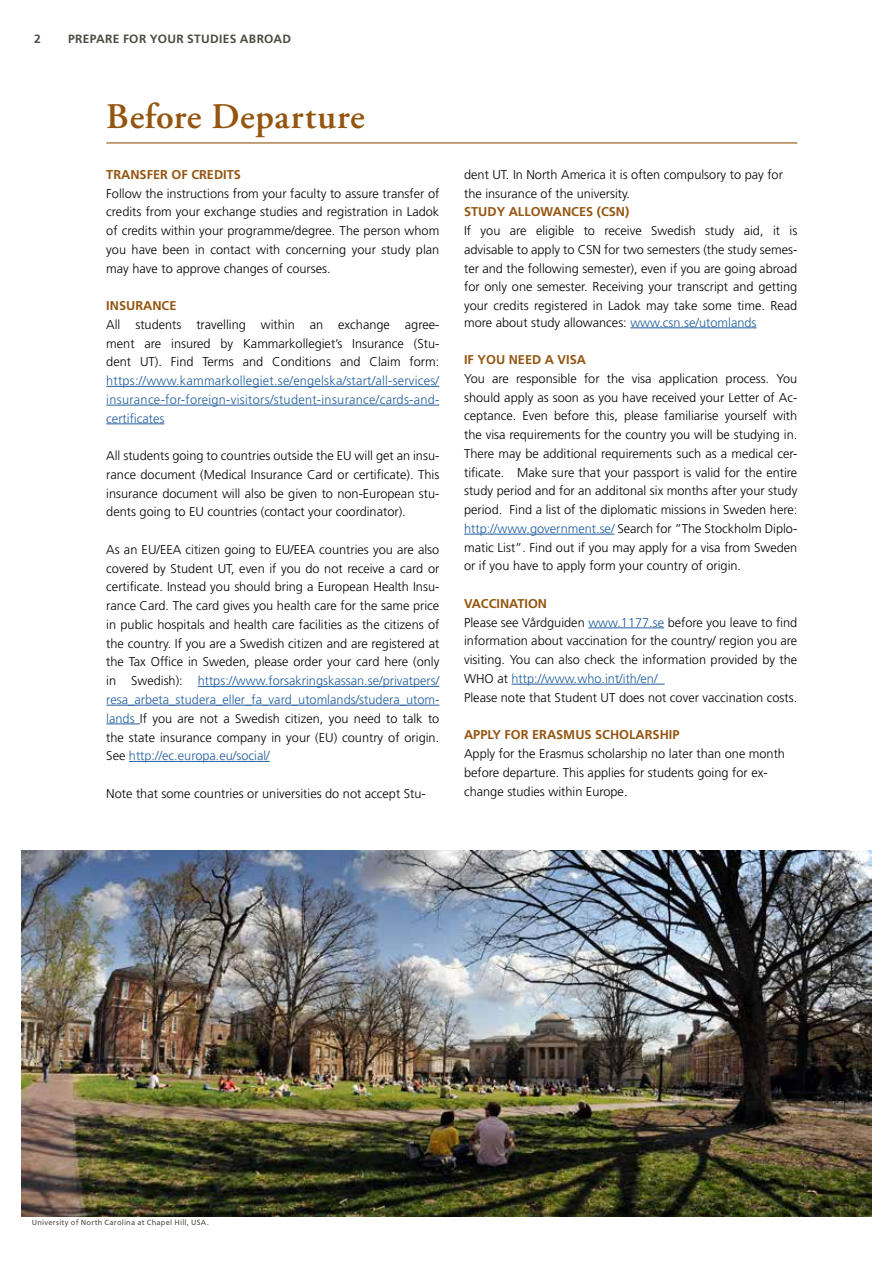
<style>
.page{position:relative;width:893px;height:1263px;background:#fff}
.page>*{position:absolute;margin:0;border:0;box-sizing:border-box;transform-origin:0 0}
.t1{font:600 36px "Adobe Garamond Pro";letter-spacing:.015em;color:#945510}
.t2{font:300 12.75px/18.8px "Frutiger LT Std";color:#000;text-align:justify}
.t3{font:300 12.75px/18.8px "Frutiger LT Std";letter-spacing:.025em;color:#215e9e;text-align:justify}
.t4{font:700 12.75px "Frutiger LT Std";color:#945510}
.t5{font:700 12px "Frutiger LT Std";letter-spacing:.025em;color:#4d4c44}
.t6{font:7.5px "Frutiger LT Std";letter-spacing:.03em;color:#4d4c44}
.s1{color:#215e9e}
.s2{font-weight:700;color:#945510}
</style>
<div class="page">
<hr style="left:106px;top:386px;width:333px;height:1px;background:#215e9e">
<hr style="left:106px;top:405px;width:333px;height:1px;background:#215e9e">
<hr style="left:106px;top:423px;width:58px;height:1px;background:#215e9e">
<hr style="left:198px;top:686px;width:241px;height:1px;background:#215e9e">
<hr style="left:106px;top:705px;width:333px;height:1px;background:#215e9e">
<hr style="left:106px;top:723px;width:34px;height:1px;background:#215e9e">
<hr style="left:129px;top:761px;width:141px;height:1px;background:#215e9e">
<hr style="left:106px;top:142px;width:691px;height:1px;background:#945510">
<hr style="left:630px;top:327px;width:126px;height:1px;background:#215e9e">
<hr style="left:464px;top:534px;width:151px;height:1px;background:#215e9e">
<hr style="left:588px;top:627px;width:76px;height:1px;background:#215e9e">
<hr style="left:512px;top:684px;width:153px;height:1px;background:#215e9e">
<img style="left:21px;top:851px;width:850px;height:366px">
<p class="t5" style="left:34px;top:32px;width:8px">2</p>
<p class="t5" style="left:68px;top:32px;width:225px">PREPARE FOR YOUR STUDIES ABROAD</p>
<h1 class="t1" style="left:106px;top:96px;width:260px">Before Departure</h1>
<p class="t4" style="left:106px;top:167px;width:136px">TRANSFER OF CREDITS</p>
<p class="t2" style="left:106px;top:184px;width:335px">Follow the instructions from your faculty to assure transfer of credits from your exchange studies and registration in Ladok of credits within your programme/degree. The person whom you have been in contact with concerning your study plan may have to approve changes of courses.</p>
<p class="t4" style="left:106px;top:298px;width:72px">INSURANCE</p>
<p class="t2" style="left:106px;top:315px;width:335px">All students travelling within an exchange agree&shy;ment are insured by Kammarkollegiet’s Insurance (Stu&shy;dent UT). Find Terms and Conditions and Claim form:</p>
<p class="t3" style="left:106px;top:371px;width:335px">https://www.kammarkollegiet.se/engelska/start/all-services/ insurance-for-foreign-visitors/student-insurance/cards-and&shy;certificates</p>
<p class="t2" style="left:106px;top:447px;width:335px">All students going to countries outside the EU will get an insu&shy;rance document (Medical Insurance Card or certificate). This insurance document will also be given to non-European stu&shy;dents going to EU countries (contact your coordinator).</p>
<p class="t2" style="left:106px;top:540px;width:335px">As an EU/EEA citizen going to EU/EEA countries you are also covered by Student UT, even if you do not receive a card or certificate. Instead you should bring a European Health Insu&shy;rance Card. The card gives you health care for the same price in public hospitals and health care facilities as the citizens of the country. If you are a Swedish citizen and are registered at the Tax Office in Sweden, please order your card here (only in Swedish): <span class="s1">https://www.forsakringskassan.se/privatpers/ resa_arbeta_studera_eller_fa_vard_utomlands/studera_utom&shy;lands</span> If you are not a Swedish citizen, you need to talk to the state insurance company in your (EU) country of origin.<br>See <span class="s1">http://ec.europa.eu/social/</span></p>
<p class="t2" style="left:106px;top:784px;width:321px">Note that some countries or universities do not accept Stu-</p>
<p class="t2" style="left:464px;top:165px;width:320px">dent UT. In North America it is often compulsory to pay for the insurance of the university.</p>
<p class="t4" style="left:464px;top:204px;width:167px">STUDY ALLOWANCES (CSN)</p>
<p class="t2" style="left:464px;top:221px;width:335px">If you are eligible to receive Swedish study aid, it is advisable to apply to CSN for two semesters (the study semes&shy;ter and the following semester), even if you are going abroad for only one semester. Receiving your transcript and getting your credits registered in Ladok may take some time. Read</p>
<p class="t2" style="left:464px;top:313px;width:294px">more about study allowances: <span class="s1">www.csn.se/utomlands</span></p>
<p class="t4" style="left:464px;top:352px;width:123px">IF YOU NEED A VISA</p>
<p class="t2" style="left:464px;top:369px;width:335px">You are responsible for the visa application process. You should apply as soon as you have received your Letter of Ac&shy;ceptance. Even before this, please familiarise yourself with the visa requirements for the country you will be studying in.<br>There may be additional requirements such as a medical cer&shy;tificate. Make sure that your passport is valid for the entire study period and for an additonal six months after your study period. Find a list of the diplomatic missions in Sweden here: <span class="s1">http://www.government.se/</span> Search for ”The Stockholm Diplo&shy;matic List”. Find out if you may apply for a visa from Sweden or if you have to apply form your country of origin.</p>
<p class="t2" style="left:464px;top:594px;width:335px;text-align:left"><span class="s2">VACCINATION<br></span>Please see Vårdguiden <span class="s1">www.1177.se</span> before you leave to find information about vaccination for the country/ region you are visiting. You can also check the information provided by the WHO at <span class="s1">http://www.who.int/ith/en/<br></span>Please note that Student UT does not cover vaccination costs.</p>
<p class="t4" style="left:464px;top:727px;width:217px">APPLY FOR ERASMUS SCHOLARSHIP</p>
<p class="t2" style="left:464px;top:744px;width:322px;text-align:left">Apply for the Erasmus scholarship no later than one month before departure. This applies for students going for ex&shy;change studies within Europe.</p>
<p class="t6" style="left:32px;top:1218px;width:178px">University of North Carolina at Chapel Hill, USA.</p>
</div>
